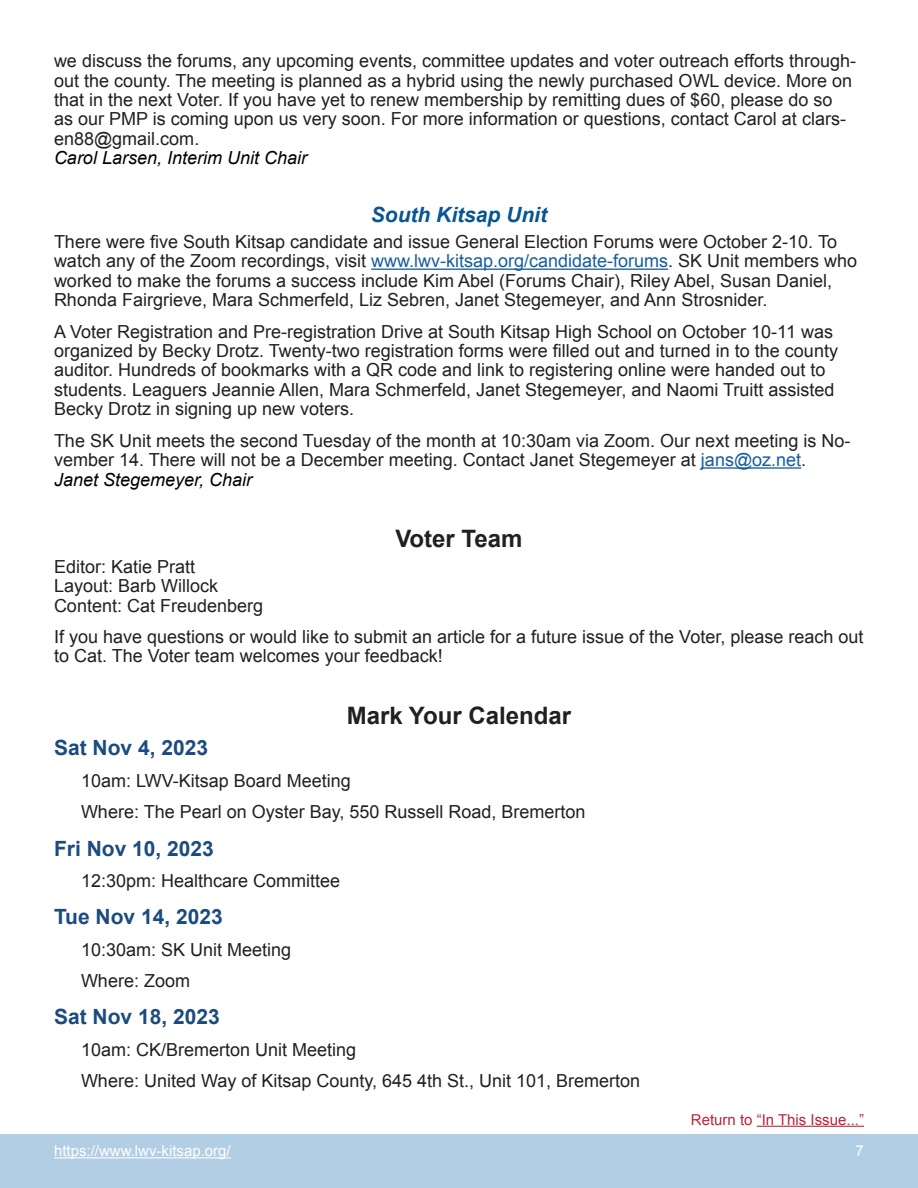
<style>
.page{position:relative;width:918px;height:1188px;background:#fff}
.page>*{position:absolute;margin:0;border:0;box-sizing:border-box;transform-origin:0 0}
.Headline_-_Level_1{font:700 24px "Arial";color:#231f20}
.Mark_Your_Calendar_-_DATE{font:700 21px "Arial";color:#1c4c7f}
.Main_Text{font:italic 700 21px "Arial";color:#095593}
.Main_Text-2{font:18px/19.4px "Arial";color:#231f20}
.Mark_Your_Calendar_-_WHERE{font:18px "Arial";color:#231f20}
.Mark_Your_Calendar_-_TIME{font:18px "Arial";color:#231f20}
.t1{font:15px "Arial";color:#fff}
.Return_to_Front_Page{font:15px "Arial";color:#bf2339}
.s1{font-style:italic;color:#000}
.s2{color:#175d9e}
</style>
<div class="page">
<div style="left:0;top:1134px;width:918px;height:54px;background:#b2cee5"></div>
<hr style="left:54px;top:1157px;width:177px;height:1px;background:#fff">
<hr style="left:371px;top:269px;width:297px;height:1px;background:#175d9e">
<hr style="left:701px;top:467px;width:100px;height:2px;background:#175d9e">
<hr style="left:757px;top:1126px;width:107px;height:1px;background:#bf2339">
<p class="Main_Text-2" style="left:54px;top:51px;width:804px">we discuss the forums, any upcoming events, committee updates and voter outreach efforts through&shy;out the county. The meeting is planned as a hybrid using the newly purchased OWL device. More on that in the next Voter. If you have yet to renew membership by remitting dues of $60, please do so<br>as our PMP is coming upon us very soon. For more information or questions, contact Carol at clars&shy;en88@gmail.com.<br><span class="s1">Carol Larsen, Interim Unit Chair</span></p>
<p class="Main_Text" style="left:371px;top:201px;width:178px">South Kitsap Unit</p>
<p class="Main_Text-2" style="left:54px;top:232px;width:805px">There were five South Kitsap candidate and issue General Election Forums were October 2-10. To watch any of the Zoom recordings, visit <span class="s2">www.lwv-kitsap.org/candidate-forums</span>. SK Unit members who</p>
<p class="Main_Text-2" style="left:54px;top:271px;width:780px">worked to make the forums a success include Kim Abel (Forums Chair), Riley Abel, Susan Daniel,<br>Rhonda Fairgrieve, Mara Schmerfeld, Liz Sebren, Janet Stegemeyer, and Ann Strosnider.</p>
<p class="Main_Text-2" style="left:54px;top:322px;width:786px">A Voter Registration and Pre-registration Drive at South Kitsap High School on October 10-11 was organized by Becky Drotz. Twenty-two registration forms were filled out and turned in to the county auditor. Hundreds of bookmarks with a QR code and link to registering online were handed out to students. Leaguers Jeannie Allen, Mara Schmerfeld, Janet Stegemeyer, and Naomi Truitt assisted Becky Drotz in signing up new voters.</p>
<p class="Main_Text-2" style="left:54px;top:431px;width:798px">The SK Unit meets the second Tuesday of the month at 10:30am via Zoom. Our next meeting is No&shy;vember 14. There will not be a December meeting. Contact Janet Stegemeyer at <span class="s2">jans@oz.net</span>.<br><span class="s1">Janet Stegemeyer, Chair</span></p>
<p class="Headline_-_Level_1" style="left:395px;top:522px;width:129px">Voter Team</p>
<p class="Main_Text-2" style="left:54px;top:557px;width:211px">Editor: Katie Pratt<br>Layout: Barb Willock<br>Content: Cat Freudenberg</p>
<p class="Main_Text-2" style="left:54px;top:627px;width:811px">If you have questions or would like to submit an article for a future issue of the Voter, please reach out to Cat. The Voter team welcomes your feedback!</p>
<p class="Headline_-_Level_1" style="left:347px;top:699px;width:226px">Mark Your Calendar</p>
<p class="Mark_Your_Calendar_-_DATE" style="left:54px;top:734px;width:156px">Sat Nov 4, 2023</p>
<p class="Mark_Your_Calendar_-_TIME" style="left:81px;top:769px;width:271px">10am: LWV-Kitsap Board Meeting</p>
<p class="Mark_Your_Calendar_-_WHERE" style="left:81px;top:800px;width:506px">Where: The Pearl on Oyster Bay, 550 Russell Road, Bremerton</p>
<p class="Mark_Your_Calendar_-_DATE" style="left:54px;top:834px;width:161px">Fri Nov 10, 2023</p>
<p class="Mark_Your_Calendar_-_WHERE" style="left:81px;top:869px;width:261px">12:30pm: Healthcare Committee</p>
<p class="Mark_Your_Calendar_-_DATE" style="left:54px;top:903px;width:170px">Tue Nov 14, 2023</p>
<p class="Mark_Your_Calendar_-_TIME" style="left:81px;top:937px;width:212px">10:30am: SK Unit Meeting</p>
<p class="Mark_Your_Calendar_-_WHERE" style="left:81px;top:969px;width:111px">Where: Zoom</p>
<p class="Mark_Your_Calendar_-_DATE" style="left:54px;top:1003px;width:167px">Sat Nov 18, 2023</p>
<p class="Mark_Your_Calendar_-_TIME" style="left:81px;top:1037px;width:277px">10am: CK/Bremerton Unit Meeting</p>
<p class="Mark_Your_Calendar_-_WHERE" style="left:81px;top:1069px;width:561px">Where: United Way of Kitsap County, 645 4th St., Unit 101, Bremerton</p>
<p class="Return_to_Front_Page" style="left:691px;top:1110px;width:175px">Return to “In This Issue...”</p>
<p class="t1" style="left:54px;top:1141px;width:178px">https://www.lwv-kitsap.org/</p>
<p class="t1" style="left:856px;top:1141px;width:10px">7</p>
</div>
